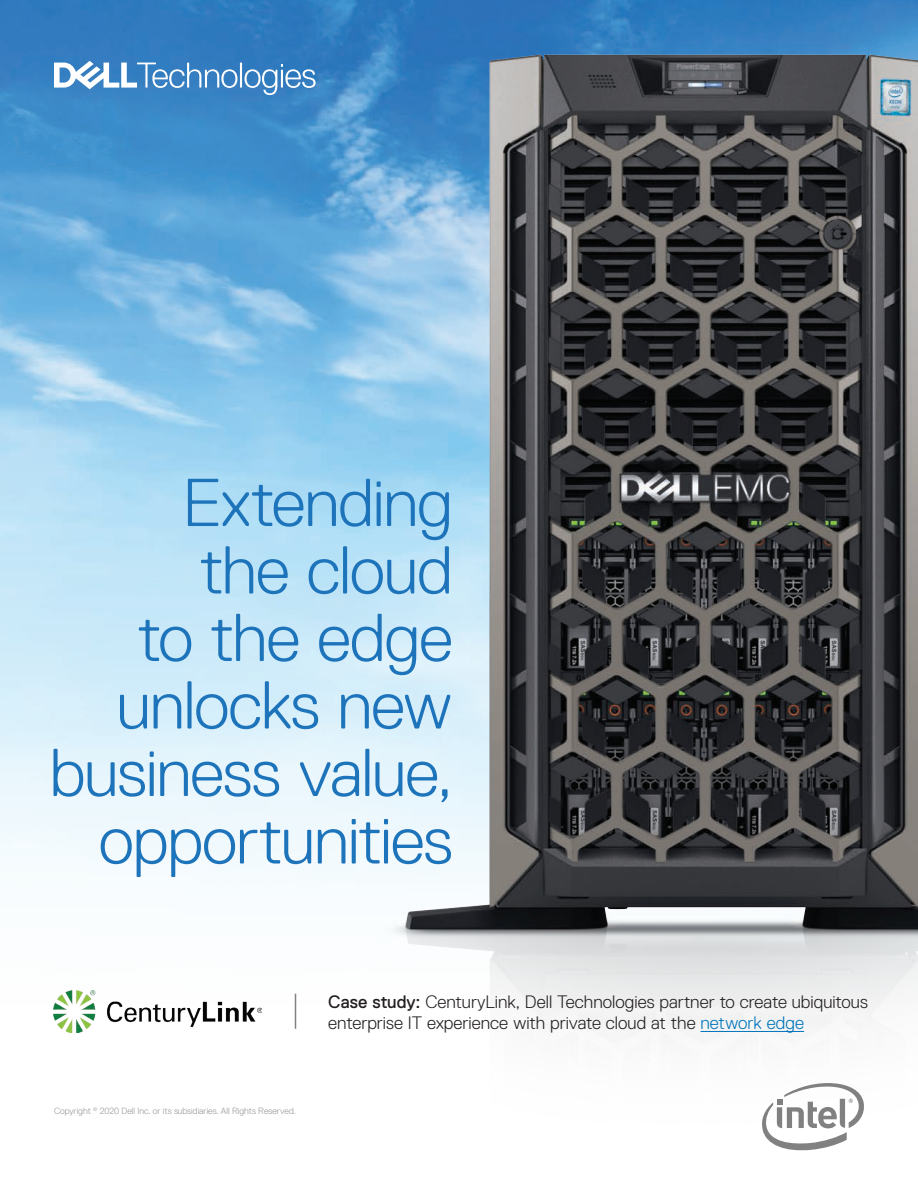
<style>
.page{position:relative;width:918px;height:1188px;background:#fff}
.page>*{position:absolute;margin:0;border:0;box-sizing:border-box;transform-origin:0 0}
.t1{font:300 67.5px/67.5px "Dell Replica";letter-spacing:-.02em;color:#1e74bb;text-align:right}
.t2{font:300 18px/21px "Dell Replica";color:#231f20}
.t3{font:300 9px "Dell Replica";color:#939598}
.s1{font-weight:400}
.s2{color:#0074bc}
</style>
<div class="page">
<svg style="left:767px;top:1139px;width:80px;height:11px"></svg>
<img style="left:0;top:0;width:36px;height:858px">
<img style="left:36px;top:0;width:882px;height:1139px">
<hr style="left:701px;top:1031px;width:103px;height:1px;background:#0074bc">
<img style="left:54px;top:990px;width:207px;height:42px">
<svg style="left:54px;top:47px;width:262px;height:48px;background:#5693ca"></svg>
<hr style="left:295px;top:994px;width:1px;height:35px;background:#808180">
<h1 class="t1" style="left:49px;top:469px;width:405px">Extending<br>the cloud<br>to the edge unlocks new business value, opportunities</h1>
<p class="t3" style="left:54px;top:1106px;width:243px">Copyright <sup>©</sup> 2020 Dell Inc. or its subsidiaries. All Rights Reserved.</p>
<p class="t2" style="left:328px;top:991px;width:541px"><span class="s1">Case study:</span> CenturyLink, Dell Technologies partner to create ubiquitous enterprise IT experience with private cloud at the <span class="s2">network edge</span></p>
</div>
